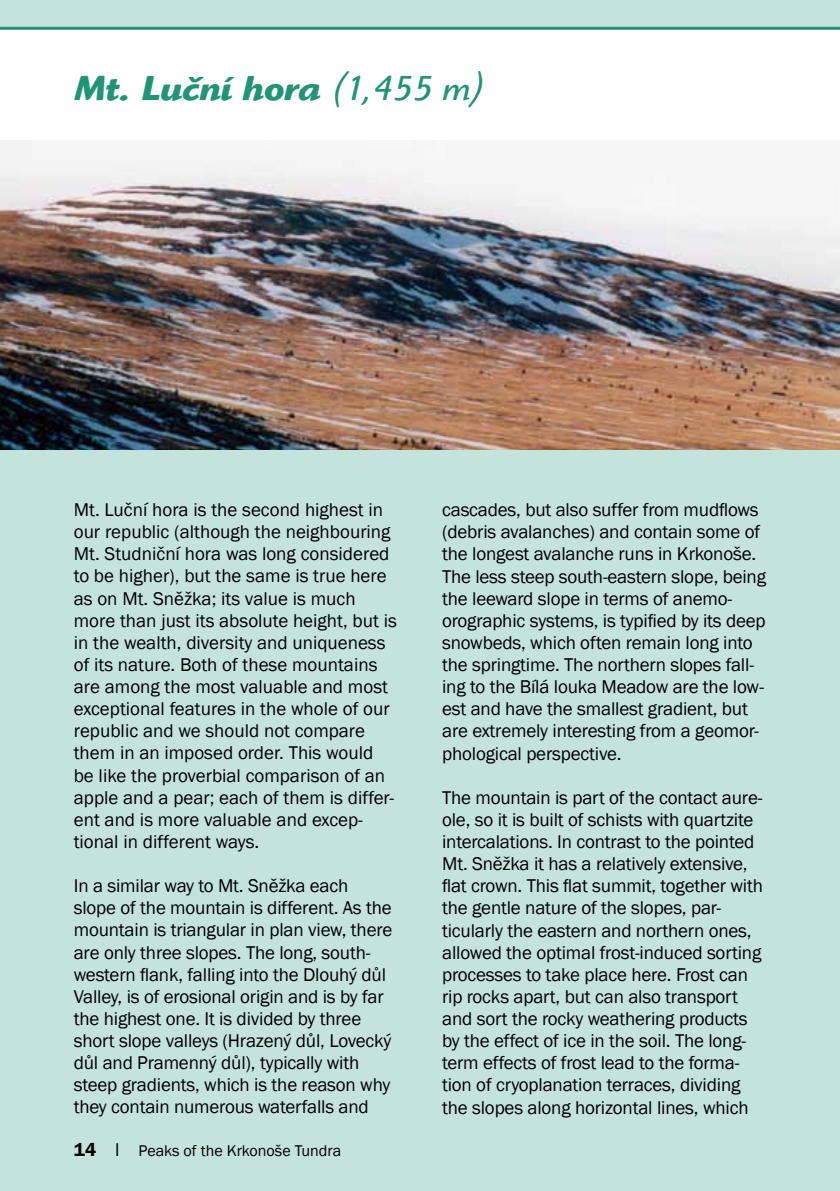
<style>
.page{position:relative;width:840px;height:1191px;background:#fff}
.page>*{position:absolute;margin:0;border:0;box-sizing:border-box;transform-origin:0 0}
.t1{font:italic 700 36px "Highlander LTCE";color:#1f9476}
.t2{font:19px/22.2px "Franklin Gothic";letter-spacing:-.01em;color:#000}
.t3{font:16px "Franklin Gothic";color:#000}
.s1{font-family:"Highlander CE";font-weight:400}
.s2{font-weight:600;font-size:19px}
.s3{font-size:19px}
</style>
<div class="page">
<div style="left:0;top:397px;width:839px;height:794px;background:#c4e3dc"></div>
<img style="left:0;top:140px;width:839px;height:310px">
<div style="left:0;top:0;width:839px;height:28px;background:#c4e3dc"></div>
<hr style="left:0;top:27px;width:839px;height:3px;background:#1f9476">
<h1 class="t1" style="left:74px;top:67px;width:412px">Mt. Luční hora <span class="s1">(1,455 m)</span></h1>
<p class="t2" style="left:74px;top:499px;width:324px">Mt. Luční hora is the second highest in our republic (although the neighbouring Mt. Studniční hora was long considered to be higher), but the same is true here as on Mt. Sněžka; its value is much more than just its absolute height, but is in the wealth, diversity and uniqueness of its nature. Both of these mountains are among the most valuable and most exceptional features in the whole of our republic and we should not compare them in an imposed order. This would be like the proverbial comparison of an apple and a pear; each of them is differ&shy;ent and is more valuable and excep&shy;tional in different ways.</p>
<p class="t2" style="left:74px;top:875px;width:320px">In a similar way to Mt. Sněžka each slope of the mountain is different. As the mountain is triangular in plan view, there are only three slopes. The long, south&shy;western flank, falling into the Dlouhý důl Valley, is of erosional origin and is by far the highest one. It is divided by three short slope valleys (Hrazený důl, Lovecký důl and Pramenný důl), typically with steep gradients, which is the reason why they contain numerous waterfalls and</p>
<p class="t3" style="left:74px;top:1141px;width:269px"><span class="s2">14</span> <span class="s3">l</span> Peaks of the Krkonoše Tundra</p>
<p class="t2" style="left:442px;top:499px;width:325px">cascades, but also suffer from mudflows (debris avalanches) and contain some of the longest avalanche runs in Krkonoše.<br>The less steep south-eastern slope, being the leeward slope in terms of anemo&shy;orographic systems, is typified by its deep snowbeds, which often remain long into the springtime. The northern slopes fall&shy;ing to the Bílá louka Meadow are the low&shy;est and have the smallest gradient, but are extremely interesting from a geomor&shy;phological perspective.</p>
<p class="t2" style="left:442px;top:787px;width:322px">The mountain is part of the contact aure&shy;ole, so it is built of schists with quartzite intercalations. In contrast to the pointed Mt. Sněžka it has a relatively extensive, flat crown. This flat summit, together with the gentle nature of the slopes, par&shy;ticularly the eastern and northern ones, allowed the optimal frost-induced sorting processes to take place here. Frost can rip rocks apart, but can also transport and sort the rocky weathering products by the effect of ice in the soil. The long&shy;term effects of frost lead to the forma&shy;tion of cryoplanation terraces, dividing the slopes along horizontal lines, which</p>
</div>
